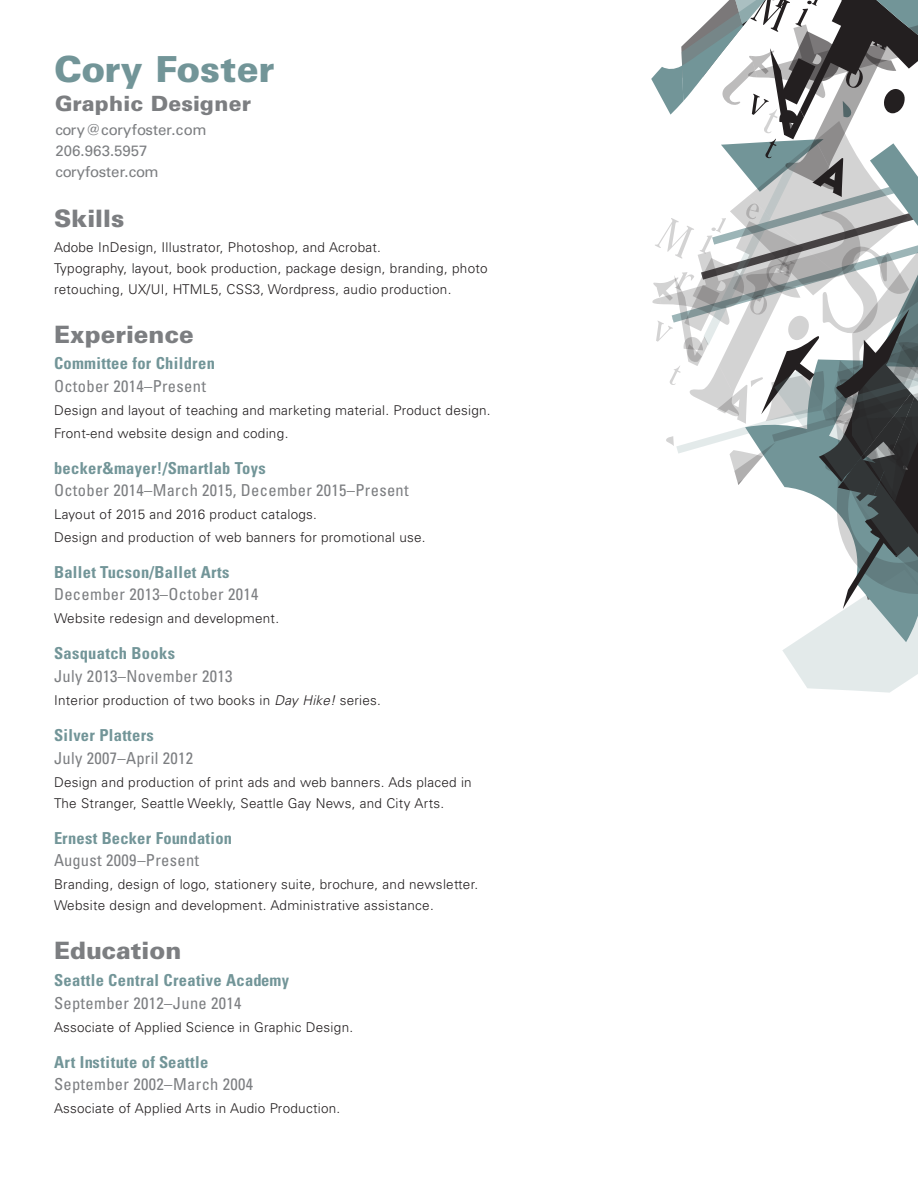
<style>
.page{position:relative;width:918px;height:1188px;background:#fff}
.page>*{position:absolute;margin:0;border:0;box-sizing:border-box;transform-origin:0 0}
.t1{font:900 36px "Univers LT Std";letter-spacing:-.01em;color:#729598}
.title_style{font:900 24px "Univers LT Std";color:#7c7e81}
.t2{font:900 21px "Univers LT Std";letter-spacing:.01em;color:#7c7e81}
.date{font:condensed 16.5px "Univers LT Std";letter-spacing:.02em;color:#7c7e81}
.title_style_2{font:700 condensed 16.5px "Univers LT Std";letter-spacing:.02em;color:#729598}
.t3{font:15px/21px "Univers LT Std";color:#7c7e81}
.Para_style{font:300 13.5px/21px "Univers LT Std";letter-spacing:.02em;color:#231f20}
.s1{font-style:italic}
</style>
<div class="page">
<svg style="left:651px;top:0;width:267px;height:693px"></svg>
<h1 class="t1" style="left:54px;top:46px;width:222px">Cory Foster</h1>
<p class="t3" style="left:56px;top:119px;width:153px">cory@coryfoster.com<br>206.963.5957 coryfoster.com</p>
<h3 class="t2" style="left:55px;top:90px;width:197px">Graphic Designer</h3>
<p class="title_style" style="left:54px;top:203px;width:72px">Skills</p>
<p class="Para_style" style="left:54px;top:237px;width:435px">Adobe InDesign, Illustrator, Photoshop, and Acrobat.<br>Typography, layout, book production, package design, branding, photo retouching, UX/UI, HTML5, CSS3, Wordpress, audio production.</p>
<p class="title_style" style="left:54px;top:319px;width:141px">Experience</p>
<p class="title_style_2" style="left:54px;top:353px;width:162px">Committee for Children</p>
<p class="date" style="left:54px;top:376px;width:153px">October 2014–Present</p>
<p class="Para_style" style="left:54px;top:399px;width:438px;line-height:22.5px">Design and layout of teaching and marketing material. Product design.<br>Front-end website design and coding.</p>
<p class="title_style_2" style="left:54px;top:458px;width:213px">becker&amp;mayer!/Smartlab Toys</p>
<p class="date" style="left:54px;top:480px;width:356px">October 2014–March 2015, December 2015–Present</p>
<p class="Para_style" style="left:54px;top:503px;width:373px;line-height:22.5px">Layout of 2015 and 2016 product catalogs.<br>Design and production of web banners for promotional use.</p>
<p class="title_style_2" style="left:54px;top:562px;width:177px">Ballet Tucson/Ballet Arts</p>
<p class="date" style="left:54px;top:584px;width:206px">December 2013–October 2014</p>
<p class="Para_style" style="left:54px;top:608px;width:227px">Website redesign and development.</p>
<p class="title_style_2" style="left:54px;top:643px;width:123px">Sasquatch Books</p>
<p class="date" style="left:54px;top:666px;width:180px">July 2013–November 2013</p>
<p class="Para_style" style="left:54px;top:690px;width:329px">Interior production of two books in <span class="s1">Day Hike!</span> series.</p>
<p class="title_style_2" style="left:54px;top:725px;width:101px">Silver Platters</p>
<p class="date" style="left:54px;top:747px;width:141px">July 2007–April 2012</p>
<p class="Para_style" style="left:54px;top:772px;width:419px">Design and production of print ads and web banners. Ads placed in<br>The Stranger, Seattle Weekly, Seattle Gay News, and City Arts.</p>
<p class="title_style_2" style="left:54px;top:828px;width:180px">Ernest Becker Foundation</p>
<p class="date" style="left:54px;top:850px;width:147px">August 2009–Present</p>
<p class="Para_style" style="left:54px;top:874px;width:426px">Branding, design of logo, stationery suite, brochure, and newsletter.<br>Website design and development. Administrative assistance.</p>
<p class="title_style" style="left:54px;top:936px;width:129px">Education</p>
<p class="title_style_2" style="left:54px;top:970px;width:237px">Seattle Central Creative Academy</p>
<p class="date" style="left:54px;top:992px;width:189px">September 2012–June 2014</p>
<p class="Para_style" style="left:54px;top:1016px;width:301px">Associate of Applied Science in Graphic Design.</p>
<p class="title_style_2" style="left:54px;top:1052px;width:156px">Art Institute of Seattle</p>
<p class="date" style="left:54px;top:1074px;width:201px">September 2002–March 2004</p>
<p class="Para_style" style="left:54px;top:1098px;width:288px">Associate of Applied Arts in Audio Production.</p>
</div>
